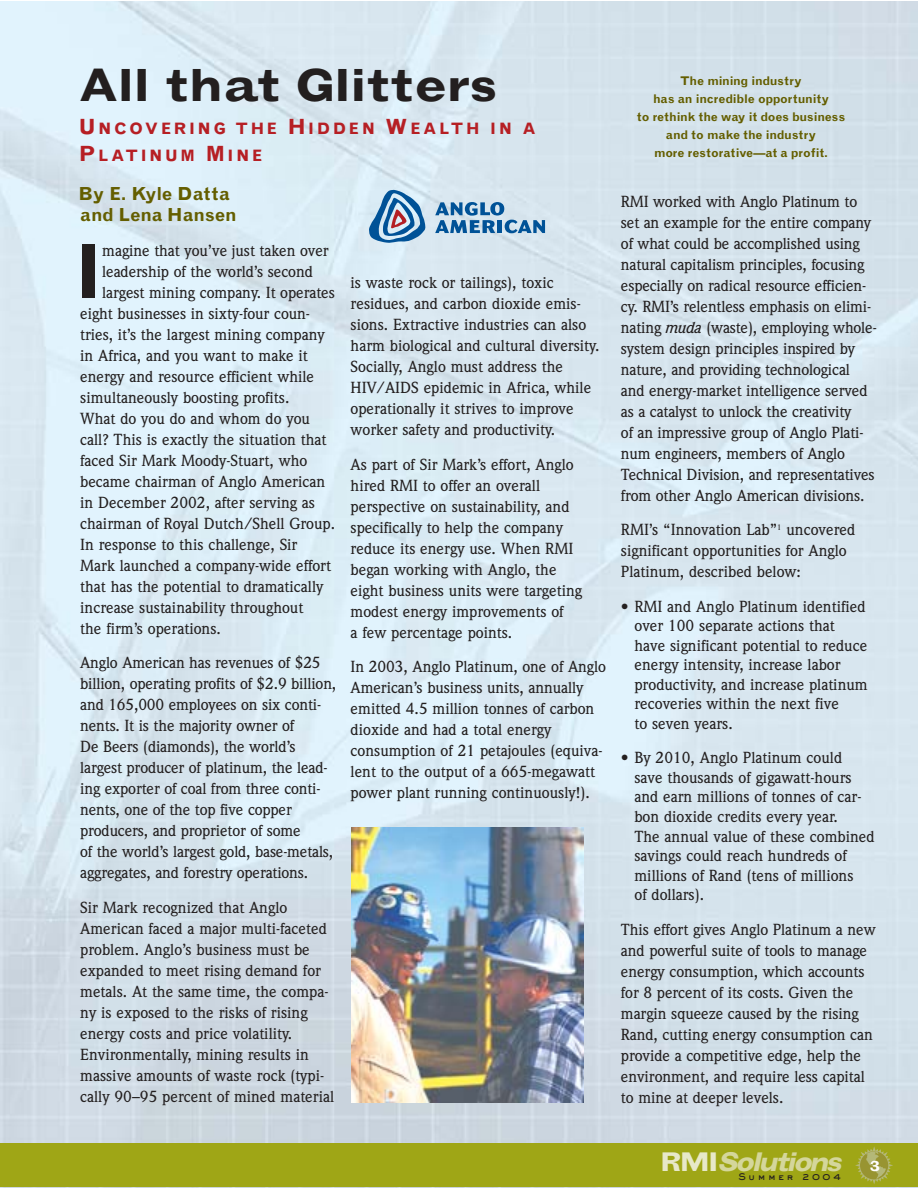
<style>
.page{position:relative;width:918px;height:1188px;background:#fff}
.page>*{position:absolute;margin:0;border:0;box-sizing:border-box;transform-origin:0 0}
.t1{font:700 73.8px "Grotesque";color:#231f1f}
.t2{font:700 expanded 46.5px "Grotesque";color:#231f1f}
.t3{font:italic 700 expanded 27px "Grotesque";color:#d4d69b}
.t4{font:700 18px/21px "Grotesque";color:#645e00}
.t5{font:500 15.75px/21px "Weidemann";color:#231f1f}
.t6{font:700 15.75px/27px "Grotesque";letter-spacing:.165em;color:#b61f24}
.t7{font:700 expanded 15px "Grotesque";color:#fff}
.t8{font:700 12px/18px "Grotesque";letter-spacing:-.005em;color:#645e00;text-align:center}
.t9{font:9px "AT Sackers Heavy Gothic";letter-spacing:.265em;color:#231f1f}
.s1{font-size:21px}
.s2{font-style:italic}
.s3{font-style:normal;color:#e7e8c9}
</style>
<div class="page">
<img style="left:0;top:2px;width:917px;height:1142px">
<div style="left:0;top:1144px;width:917px;height:43px;background:#9fa616"></div>
<svg style="left:855px;top:1146px;width:38px;height:38px"></svg>
<svg style="left:369px;top:190px;width:57px;height:53px"></svg>
<svg style="left:435px;top:202px;width:110px;height:31px"></svg>
<img style="left:352px;top:827px;width:231px;height:275px">
<h2 class="t2" style="left:79px;top:57px;width:419px">All that Glitters</h2>
<p class="t6" style="left:79px;top:115px;width:459px"><span class="s1">U</span>NCOVERING THE <span class="s1">H</span>IDDEN <span class="s1">W</span>EALTH IN A<br><span class="s1">P</span>LATINUM <span class="s1">M</span>INE</p>
<p class="t4" style="left:79px;top:184px;width:160px">By E. Kyle Datta and Lena Hansen</p>
<h1 class="t1" style="left:75px;top:228px;width:29px">I</h1>
<p class="t5" style="left:102px;top:240px;width:228px">magine that you’ve just taken over</p>
<p class="t5" style="left:102px;top:261px;width:212px">leadership of the world’s second</p>
<p class="t5" style="left:102px;top:282px;width:234px">largest mining company. It operates</p>
<p class="t5" style="left:80px;top:303px;width:231px">eight businesses in sixty-four coun-</p>
<p class="t5" style="left:80px;top:324px;width:246px">tries, it’s the largest mining company</p>
<p class="t5" style="left:80px;top:345px;width:229px">in Africa, and you want to make it</p>
<p class="t5" style="left:80px;top:366px;width:235px">energy and resource efficient while</p>
<p class="t5" style="left:80px;top:387px;width:211px">simultaneously boosting profits.</p>
<p class="t5" style="left:80px;top:408px;width:231px">What do you do and whom do you</p>
<p class="t5" style="left:80px;top:429px;width:248px">call? This is exactly the situation that</p>
<p class="t5" style="left:80px;top:450px;width:229px">faced Sir Mark Moody-Stuart, who</p>
<p class="t5" style="left:80px;top:471px;width:246px">became chairman of Anglo American</p>
<p class="t5" style="left:80px;top:492px;width:236px">in December 2002, after serving as</p>
<p class="t5" style="left:80px;top:513px;width:256px">chairman of Royal Dutch/Shell Group.</p>
<p class="t5" style="left:80px;top:534px;width:219px">In response to this challenge, Sir</p>
<p class="t5" style="left:80px;top:555px;width:253px">Mark launched a company-wide effort</p>
<p class="t5" style="left:80px;top:576px;width:245px">that has the potential to dramatically</p>
<p class="t5" style="left:80px;top:597px;width:225px">increase sustainability throughout</p>
<p class="t5" style="left:80px;top:618px;width:142px">the firm’s operations.</p>
<p class="t5" style="left:80px;top:652px;width:258px">Anglo American has revenues of $25 billion, operating profits of $2.9 billion, and 165,000 employees on six conti&shy;nents. It is the majority owner of<br>De Beers (diamonds), the world’s largest producer of platinum, the lead&shy;ing exporter of coal from three conti&shy;nents, one of the top five copper producers, and proprietor of some<br>of the world’s largest gold, base-metals, aggregates, and forestry operations.</p>
<p class="t5" style="left:80px;top:897px;width:255px">Sir Mark recognized that Anglo American faced a major multi-faceted problem. Anglo’s business must be expanded to meet rising demand for metals. At the same time, the compa&shy;ny is exposed to the risks of rising energy costs and price volatility.<br>Environmentally, mining results in massive amounts of waste rock (typi&shy;cally 90–95 percent of mined material</p>
<p class="t5" style="left:351px;top:272px;width:250px">is waste rock or tailings), toxic residues, and carbon dioxide emis&shy;sions. Extractive industries can also harm biological and cultural diversity.<br>Socially, Anglo must address the HIV/AIDS epidemic in Africa, while operationally it strives to improve worker safety and productivity.</p>
<p class="t5" style="left:351px;top:454px;width:233px">As part of Sir Mark’s effort, Anglo hired RMI to offer an overall perspective on sustainability, and specifically to help the company reduce its energy use. When RMI began working with Anglo, the eight business units were targeting modest energy improvements of<br>a few percentage points.</p>
<p class="t5" style="left:351px;top:656px;width:257px">In 2003, Anglo Platinum, one of Anglo American’s business units, annually emitted 4.5 million tonnes of carbon dioxide and had a total energy consumption of 21 petajoules (equiva&shy;lent to the output of a 665-megawatt power plant running continuously!).</p>
<p class="t8" style="left:637px;top:72px;width:209px">The mining industry<br>has an incredible opportunity<br>to rethink the way it does business and to make the industry<br>more restorative—at a profit.</p>
<p class="t5" style="left:621px;top:191px;width:257px">RMI worked with Anglo Platinum to set an example for the entire company of what could be accomplished using natural capitalism principles, focusing especially on radical resource efficien&shy;cy. RMI’s relentless emphasis on elimi&shy;nating <span class="s2">muda</span> (waste), employing whole&shy;system design principles inspired by nature, and providing technological and energy-market intelligence served as a catalyst to unlock the creativity<br>of an impressive group of Anglo Plati&shy;num engineers, members of Anglo Technical Division, and representatives from other Anglo American divisions.</p>
<p class="t5" style="left:621px;top:519px;width:236px">RMI’s “Innovation Lab”<sup>1</sup> uncovered significant opportunities for Anglo<br>Platinum, described below:</p>
<p class="t5" style="left:634px;top:597px;width:235px;line-height:19.5px;text-indent:-13px">• RMI and Anglo Platinum identified over 100 separate actions that have significant potential to reduce energy intensity, increase labor productivity, and increase platinum recoveries within the next five<br>to seven years.</p>
<p class="t5" style="left:634px;top:748px;width:242px;line-height:19.6px;text-indent:-13px">• By 2010, Anglo Platinum could<br>save thousands of gigawatt-hours and earn millions of tonnes of car&shy;bon dioxide credits every year.<br>The annual value of these combined savings could reach hundreds of millions of Rand (tens of millions<br>of dollars).</p>
<p class="t5" style="left:621px;top:919px;width:256px">This effort gives Anglo Platinum a new and powerful suite of tools to manage energy consumption, which accounts for 8 percent of its costs. Given the margin squeeze caused by the rising Rand, cutting energy consumption can provide a competitive edge, help the environment, and require less capital to mine at deeper levels.</p>
<h3 class="t3" style="left:660px;top:1145px;width:190px"><span class="s3">R M I</span> Solutions</h3>
<p class="t9" style="left:738px;top:1171px;width:104px">Summer 2004</p>
<p class="t7" style="left:869px;top:1156px;width:12px">3</p>
</div>
